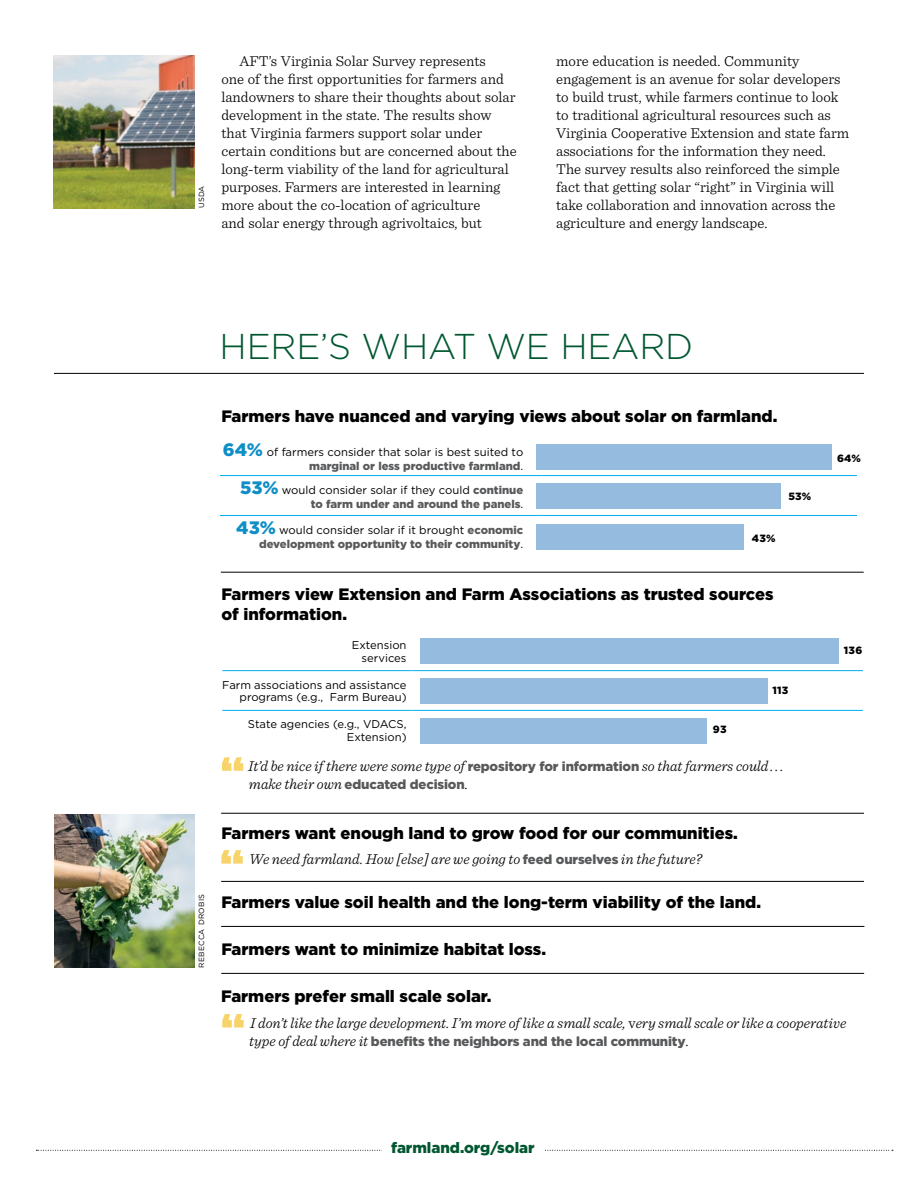
<style>
.page{position:relative;width:918px;height:1188px;background:#fff}
.page>*{position:absolute;margin:0;border:0;box-sizing:border-box;transform-origin:0 0}
.t1{font:300 35.85px "Gotham";letter-spacing:-.005em;color:#005730}
.t2{font:900 16.5px/19.5px "Gotham";color:#000}
.t3{font:300 15px/18px "Sentinel";color:#000}
.t4{font:italic 300 15px "Sentinel";color:#000}
.t5{font:900 15px "Gotham";color:#005730}
.t6{font:900 13.2px "Gotham";letter-spacing:-.01em;color:#58595b}
.t7{font:11.25px/12.8px "Gotham";color:#000;text-align:right}
.t8{font:900 11.25px/13.5px "Gotham";color:#58595b;text-align:right}
.t9{font:900 10.5px "Gotham";letter-spacing:.02em;color:#000}
.t10{font:7.5px "Gotham";letter-spacing:.025em;color:#000}
.s1{font-weight:900;font-size:18px;color:#0e8ec7}
.s2{font-weight:900;color:#58595b}
.s3{font-size:18px;color:#0e8ec7}
.s4{font-weight:400;color:#000}
.s5{font-family:"Gotham";font-weight:900;font-style:normal;font-size:13.2px;color:#58595b}
.s6{font-family:"Sentinel";font-weight:300;font-style:italic;font-size:15px;color:#000}
.s7{font-family:"Sentinel";font-weight:300;font-size:15px;color:#000}
.s8{font-style:normal}
</style>
<div class="page">
<svg style="left:36px;top:1150px;width:857px;height:1px"></svg>
<div style="left:382px;top:1141px;width:162px;height:32px;background:#fff"></div>
<hr style="left:220px;top:475px;width:321px;height:1px;background:#00aeef">
<hr style="left:541px;top:475px;width:316px;height:1px;background:#00aeef">
<hr style="left:220px;top:515px;width:321px;height:1px;background:#00aeef">
<hr style="left:541px;top:515px;width:316px;height:1px;background:#00aeef">
<hr style="left:54px;top:373px;width:810px;height:1px;background:#000">
<svg style="left:222px;top:1014px;width:22px;height:14px"></svg>
<svg style="left:221px;top:850px;width:22px;height:14px"></svg>
<hr style="left:221px;top:813px;width:643px;height:1px;background:#000">
<hr style="left:221px;top:881px;width:643px;height:1px;background:#000">
<hr style="left:221px;top:926px;width:643px;height:1px;background:#000">
<hr style="left:221px;top:973px;width:643px;height:1px;background:#000">
<svg style="left:222px;top:757px;width:21px;height:14px"></svg>
<hr style="left:221px;top:572px;width:643px;height:1px;background:#000">
<div style="left:420px;top:718px;width:287px;height:26px;background:#95bcdf"></div>
<div style="left:420px;top:678px;width:348px;height:26px;background:#95bcdf"></div>
<div style="left:420px;top:638px;width:418px;height:26px;background:#95bcdf"></div>
<hr style="left:222px;top:670px;width:191px;height:1px;background:#00aeef">
<hr style="left:413px;top:670px;width:450px;height:1px;background:#00aeef">
<hr style="left:222px;top:710px;width:191px;height:1px;background:#00aeef">
<hr style="left:413px;top:710px;width:450px;height:1px;background:#00aeef">
<img style="left:54px;top:55px;width:141px;height:153px">
<div style="left:536px;top:524px;width:208px;height:26px;background:#95bcdf"></div>
<div style="left:536px;top:483px;width:245px;height:25px;background:#95bcdf"></div>
<div style="left:536px;top:445px;width:296px;height:25px;background:#95bcdf"></div>
<img style="left:54px;top:815px;width:141px;height:153px">
<p class="t10" style="left:197px;top:208px;width:24px;rotate:-90deg">USDA</p>
<p class="t3" style="left:221px;top:51px;width:297px;text-indent:18px">AFT’s Virginia Solar Survey represents<br>one of the first opportunities for farmers and landowners to share their thoughts about solar development in the state. The results show that Virginia farmers support solar under certain conditions but are concerned about the long-term viability of the land for agricultural purposes. Farmers are interested in learning more about the co-location of agriculture<br>and solar energy through agrivoltaics, but</p>
<p class="t3" style="left:556px;top:51px;width:295px">more education is needed. Community engagement is an avenue for solar developers to build trust, while farmers continue to look to traditional agricultural resources such as Virginia Cooperative Extension and state farm associations for the information they need.<br>The survey results also reinforced the simple fact that getting solar “right” in Virginia will take collaboration and innovation across the agriculture and energy landscape.</p>
<h1 class="t1" style="left:220px;top:324px;width:475px">HERE’S WHAT WE HEARD</h1>
<p class="t10" style="left:197px;top:968px;width:75px;rotate:-90deg">REBECCA DROBIS</p>
<p class="t2" style="left:221px;top:406px;width:558px">Farmers have nuanced and varying views about solar on farmland.</p>
<p class="t7" style="left:223px;top:445px;width:302px;line-height:13.5px"><span class="s1">64%</span> of farmers consider that solar is best suited to <span class="s2">marginal or less productive farmland</span>.</p>
<p class="t8" style="left:240px;top:484px;width:285px"><span class="s3">53%</span> <span class="s4">would consider solar if they could</span> continue to farm under and around the panels<span class="s4">.</span></p>
<p class="t8" style="left:236px;top:524px;width:289px"><span class="s3">43%</span> <span class="s4">would consider solar if it brought</span> economic development opportunity to their community<span class="s4">.</span></p>
<p class="t9" style="left:752px;top:531px;width:25px">43%</p>
<p class="t9" style="left:788px;top:489px;width:24px">53%</p>
<p class="t2" style="left:221px;top:584px;width:554px">Farmers view Extension and Farm Associations as trusted sources of information.</p>
<p class="t7" style="left:352px;top:638px;width:56px">Extension services</p>
<p class="t7" style="left:222px;top:678px;width:186px">Farm associations and assistance programs (e.g., Farm Bureau)</p>
<p class="t7" style="left:248px;top:718px;width:160px">State agencies (e.g., VDACS,<br>Extension)</p>
<p class="t9" style="left:713px;top:722px;width:15px">93</p>
<p class="t9" style="left:773px;top:683px;width:17px">113</p>
<p class="t4" style="left:248px;top:755px;width:537px">It’d be nice if there were some type of <span class="s5">repository for information</span> so that farmers could . . .</p>
<p class="t6" style="left:249px;top:775px;width:220px"><span class="s6">make their own</span> educated decision<span class="s7">.</span></p>
<p class="t2" style="left:221px;top:823px;width:518px">Farmers want enough land to grow food for our communities.</p>
<p class="t4" style="left:249px;top:847px;width:454px">We need farmland. How [else] are we going to <span class="s5">feed ourselves</span> in the future?</p>
<p class="t2" style="left:221px;top:892px;width:541px">Farmers value soil health and the long-term viability of the land.</p>
<p class="t2" style="left:221px;top:939px;width:326px">Farmers want to minimize habitat loss.</p>
<p class="t2" style="left:221px;top:986px;width:272px">Farmers prefer small scale solar.</p>
<p class="t9" style="left:837px;top:451px;width:25px">64%</p>
<p class="t9" style="left:844px;top:644px;width:20px">136</p>
<p class="t4" style="left:250px;top:1011px;width:598px">I don’t like the large development. I’m more of like a small scale, <span class="s8">v</span>ery small scale or like a cooperative</p>
<p class="t6" style="left:249px;top:1032px;width:441px"><span class="s6">type of deal where it</span> benefits the neighbors and the local community<span class="s7">.</span></p>
<p class="t5" style="left:391px;top:1138px;width:145px">farmland.org/solar</p>
</div>
